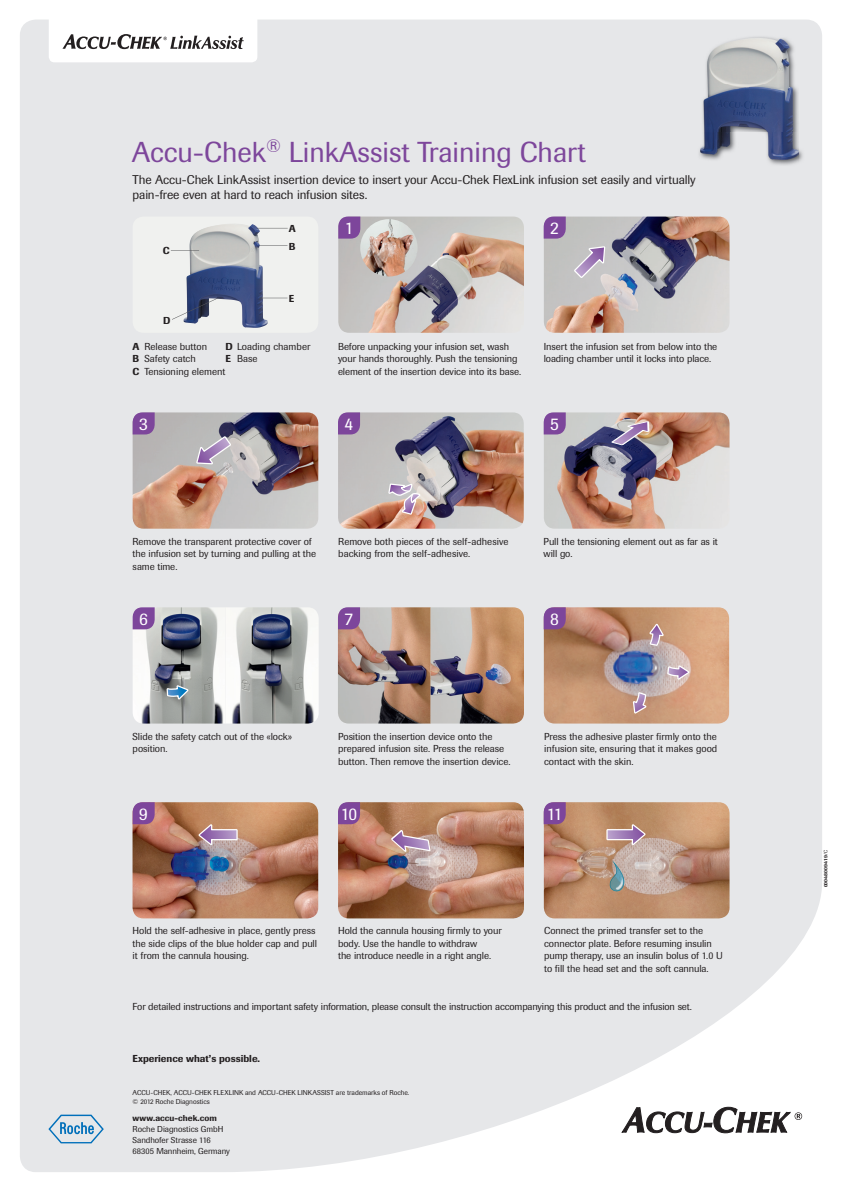
<style>
.page{position:relative;width:842px;height:1192px;background:#fff}
.page>*{position:absolute;margin:0;border:0;box-sizing:border-box;transform-origin:0 0}
.t1{font:28.5px "Imago";color:#7d469b}
.t2{font:17.5px "Imago";color:#fff}
.t3{font:12.5px/15px "Imago";letter-spacing:-.01em;color:#231f20}
.t4{font:10px/12.5px "Imago";letter-spacing:-.005em;color:#231f20}
.t5{font:500 10px/17.7px "Imago";color:#231f20}
.t6{font:8.5px/11px "Imago";letter-spacing:-.005em;color:#231f20}
.t7{font:500 8.5px "Imago";letter-spacing:.005em;color:#231f20}
.t8{font:7px/9px "Imago";letter-spacing:-.005em;color:#231f20}
.t9{font:500 5px "Imago";letter-spacing:.01em;color:#231f20}
.s1{font-weight:500}
.s2{font-weight:400}
</style>
<div class="page">
<div style="left:20px;top:20px;width:802px;height:1152px;background:#e6e7e9"></div>
<svg style="left:621px;top:1107px;width:181px;height:26px"></svg>
<svg style="left:48px;top:1115px;width:56px;height:28px;background:#b3ccde"></svg>
<img style="left:133px;top:412px;width:185px;height:117px">
<img style="left:338px;top:217px;width:186px;height:116px">
<div style="left:133px;top:217px;width:185px;height:116px;background:#f0f1ef;border-radius:11px"></div>
<img style="left:183px;top:224px;width:85px;height:104px">
<img style="left:697px;top:36px;width:108px;height:130px">
<img style="left:700px;top:30px;width:98px;height:135px">
<img style="left:544px;top:217px;width:185px;height:116px">
<img style="left:338px;top:412px;width:186px;height:117px">
<img style="left:544px;top:412px;width:185px;height:117px">
<svg style="left:49px;top:20px;width:208px;height:42px"></svg>
<img style="left:133px;top:607px;width:186px;height:117px">
<img style="left:338px;top:607px;width:186px;height:117px">
<hr style="left:257px;top:228px;width:31px;height:1px;background:#57585a">
<svg style="left:259px;top:245px;width:29px;height:1px"></svg>
<svg style="left:259px;top:298px;width:29px;height:1px"></svg>
<svg style="left:171px;top:250px;width:28px;height:1px"></svg>
<svg style="left:172px;top:298px;width:45px;height:22px"></svg>
<img style="left:360px;top:219px;width:58px;height:58px;border-radius:29px">
<svg style="left:338px;top:217px;width:22px;height:22px"></svg>
<svg style="left:544px;top:217px;width:22px;height:22px"></svg>
<svg style="left:544px;top:412px;width:22px;height:22px"></svg>
<svg style="left:338px;top:412px;width:22px;height:22px"></svg>
<svg style="left:133px;top:412px;width:22px;height:22px"></svg>
<svg style="left:133px;top:607px;width:22px;height:22px"></svg>
<svg style="left:338px;top:607px;width:22px;height:22px"></svg>
<svg style="left:167px;top:685px;width:21px;height:14px"></svg>
<svg style="left:574px;top:246px;width:31px;height:32px"></svg>
<svg style="left:196px;top:436px;width:35px;height:28px"></svg>
<svg style="left:611px;top:421px;width:38px;height:24px"></svg>
<img style="left:544px;top:607px;width:185px;height:117px">
<img style="left:133px;top:802px;width:185px;height:116px">
<img style="left:338px;top:802px;width:186px;height:116px">
<svg style="left:544px;top:607px;width:22px;height:22px"></svg>
<svg style="left:133px;top:802px;width:22px;height:22px"></svg>
<svg style="left:338px;top:802px;width:22px;height:22px"></svg>
<svg style="left:649px;top:624px;width:15px;height:22px"></svg>
<svg style="left:667px;top:665px;width:22px;height:15px"></svg>
<svg style="left:633px;top:692px;width:13px;height:22px"></svg>
<svg style="left:199px;top:824px;width:39px;height:21px"></svg>
<svg style="left:391px;top:830px;width:40px;height:22px"></svg>
<img style="left:544px;top:802px;width:185px;height:116px">
<img style="left:606px;top:860px;width:21px;height:33px">
<svg style="left:544px;top:802px;width:22px;height:22px"></svg>
<svg style="left:606px;top:824px;width:39px;height:21px"></svg>
<svg style="left:388px;top:484px;width:32px;height:31px"></svg>
<h1 class="t1" style="left:132px;top:135px;width:455px">Accu-Chek<sup>®</sup> LinkAssist Training Chart</h1>
<p class="t3" style="left:133px;top:172px;width:565px">The Accu-Chek LinkAssist insertion device to insert your Accu-Chek FlexLink infusion set easily and virtually pain-free even at hard to reach infusion sites.</p>
<p class="t5" style="left:163px;top:242px;width:8px">C</p>
<p class="t5" style="left:163px;top:311px;width:9px">D</p>
<p class="t5" style="left:289px;top:220px;width:8px">A<br>B</p>
<p class="t5" style="left:289px;top:290px;width:7px">E</p>
<p class="t4" style="left:133px;top:340px;width:94px"><span class="s1">A</span> Release button<br><span class="s1">B</span> Safety catch<br><span class="s1">C</span> Tensioning element</p>
<p class="t4" style="left:225px;top:340px;width:86px"><span class="s1">D</span> Loading chamber<br><span class="s1">E</span> Base</p>
<h2 class="t2" style="left:345px;top:218px;width:10px">1</h2>
<h2 class="t2" style="left:550px;top:218px;width:10px">2</h2>
<p class="t4" style="left:338px;top:340px;width:185px">Before unpacking your infusion set, wash your hands thoroughly. Push the tensioning element of the insertion device into its base.</p>
<p class="t4" style="left:544px;top:340px;width:175px">Insert the infusion set from below into the loading chamber until it locks into place.</p>
<h2 class="t2" style="left:139px;top:414px;width:10px">3</h2>
<h2 class="t2" style="left:345px;top:414px;width:10px">4</h2>
<h2 class="t2" style="left:550px;top:414px;width:10px">5</h2>
<p class="t4" style="left:133px;top:535px;width:185px">Remove the transparent protective cover of the infusion set by turning and pulling at the same time.</p>
<p class="t4" style="left:338px;top:535px;width:172px">Remove both pieces of the self-adhesive backing from the self-adhesive.</p>
<p class="t4" style="left:544px;top:535px;width:176px">Pull the tensioning element out as far as it will go.</p>
<h2 class="t2" style="left:139px;top:609px;width:10px">6</h2>
<h2 class="t2" style="left:345px;top:609px;width:10px">7</h2>
<h2 class="t2" style="left:550px;top:609px;width:10px">8</h2>
<p class="t4" style="left:133px;top:730px;width:161px">Slide the safety catch out of the «lock» position.</p>
<p class="t4" style="left:338px;top:730px;width:174px">Position the insertion device onto the prepared infusion site. Press the release button. Then remove the insertion device.</p>
<p class="t4" style="left:544px;top:730px;width:175px;text-align:justify">Press the adhesive plaster firmly onto the infusion site, ensuring that it makes good contact with the skin.</p>
<h2 class="t2" style="left:139px;top:803px;width:10px">9</h2>
<h2 class="t2" style="left:341px;top:803px;width:18px">10</h2>
<h2 class="t2" style="left:547px;top:803px;width:17px">11</h2>
<p class="t4" style="left:133px;top:925px;width:186px">Hold the self-adhesive in place, gently press the side clips of the blue holder cap and pull it from the cannula housing.</p>
<p class="t4" style="left:338px;top:925px;width:165px">Hold the cannula housing firmly to your body. Use the handle to withdraw<br>the introduce needle in a right angle.</p>
<p class="t4" style="left:544px;top:925px;width:180px">Connect the primed transfer set to the connector plate. Before resuming insulin pump therapy, use an insulin bolus of 1.0 U to fill the head set and the soft cannula.</p>
<p class="t4" style="left:133px;top:1000px;width:561px">For detailed instructions and important safety information, please consult the instruction accompanying this product and the infusion set.</p>
<p class="t5" style="left:133px;top:1050px;width:129px">Experience what’s possible.</p>
<p class="t8" style="left:133px;top:1088px;width:278px">ACCU-CHEK, ACCU-CHEK FLEXLINK and ACCU-CHEK LINKASSIST are trademarks of Roche. © 2012 Roche Diagnostics</p>
<p class="t7" style="left:133px;top:1113px;width:86px">www.accu-chek.com</p>
<p class="t6" style="left:133px;top:1124px;width:99px">Roche Diagnostics GmbH<br>Sandhofer Strasse 116<br>68305 Mannheim, Germany</p>
<p class="t9" style="left:823px;top:887px;width:39px;rotate:-90deg">00048009419<span class="s2">/C</span></p>
</div>
